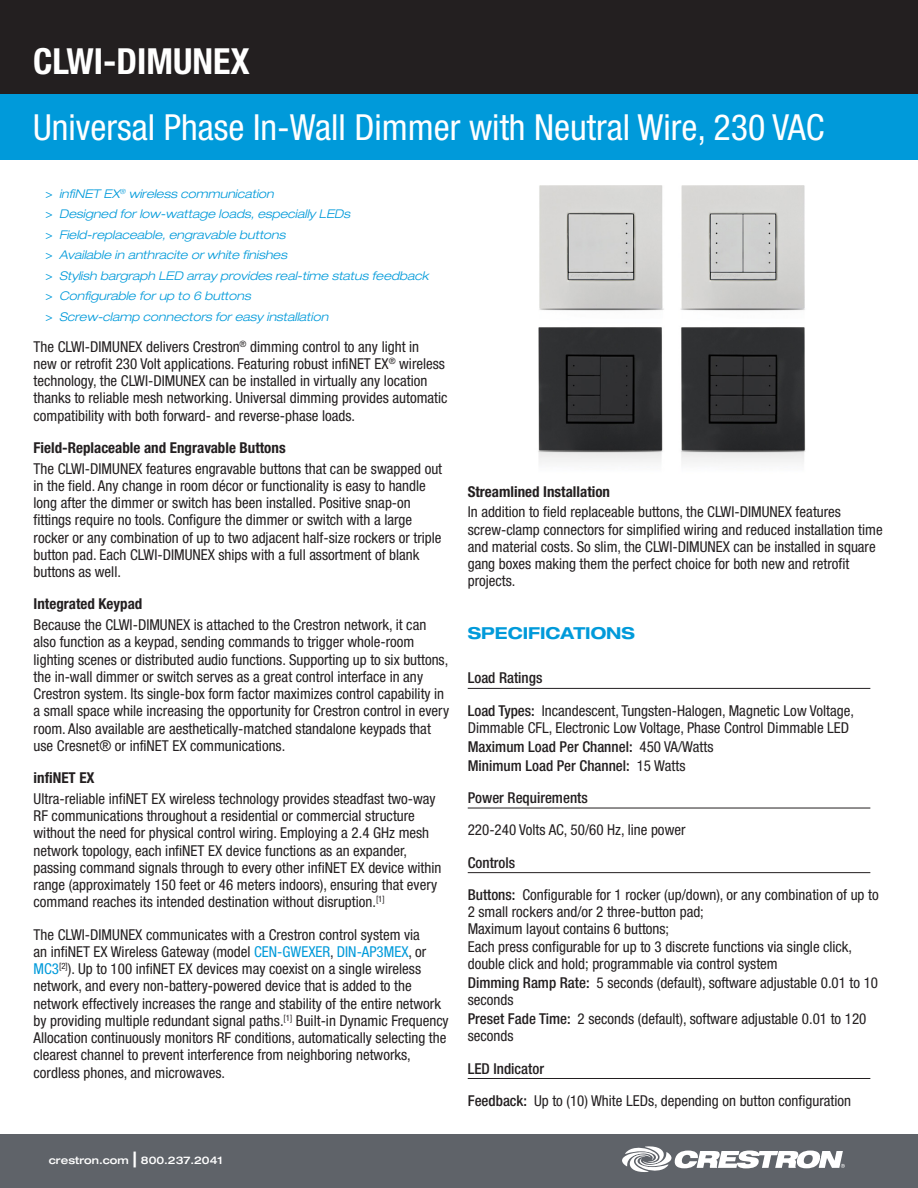
<style>
.page{position:relative;width:918px;height:1188px;background:#fff}
.page>*{position:absolute;margin:0;border:0;box-sizing:border-box;transform-origin:0 0}
.t1{font:condensed 36px "Helvetica Neue LT Std";color:#fff}
.t2{font:700 condensed 36px "Helvetica Neue LT Std";color:#fff}
.SPECIFICATIONS_title{font:700 expanded 16.5px "Helvetica Neue LT Std";color:#009ada}
.spec_description{font:condensed 15px/17.2px "Helvetica Neue LT Std";color:#231f20}
.bold_copy_headings{font:700 condensed 15px "Helvetica Neue LT Std";color:#231f20}
.spec_description-2{font:500 condensed 15px "Helvetica Neue LT Std";color:#231f20}
.spec_header{font:500 condensed 15px "Helvetica Neue LT Std";color:#231f20}
.t3{font:italic 300 expanded 12px "Helvetica Neue LT Std";color:#009ada}
.t4{font:500 expanded 10.5px "Helvetica Neue LT Std";color:#fff}
.s1{font-weight:400;font-style:normal;font-stretch:condensed}
.s2{color:#009ada}
.s3{font-size:21px}
.s4{font-weight:500}
.s5{font-weight:400}
</style>
<div class="page">
<div style="left:0;top:0;width:918px;height:94px;background:#231f20"></div>
<div style="left:0;top:94px;width:918px;height:66px;background:#009ada"></div>
<div style="left:0;top:1134px;width:918px;height:54px;background:#5f6369"></div>
<svg style="left:622px;top:1146px;width:223px;height:26px"></svg>
<hr style="left:468px;top:688px;width:402px;height:1px;background:#231f20">
<hr style="left:468px;top:808px;width:402px;height:1px;background:#231f20">
<hr style="left:468px;top:872px;width:402px;height:1px;background:#231f20">
<hr style="left:468px;top:1078px;width:402px;height:1px;background:#231f20">
<img style="left:538px;top:185px;width:268px;height:279px">
<h1 class="t2" style="left:33px;top:40px;width:218px">CLWI-DIMUNEX</h1>
<h1 class="t1" style="left:33px;top:106px;width:793px">Universal Phase In-Wall Dimmer with Neutral Wire, 230 VAC</h1>
<p class="t3" style="left:46px;top:186px;width:230px"><span class="s1">&gt;</span> infiNET EX<sup>®</sup> wireless communication</p>
<p class="t3" style="left:46px;top:207px;width:306px"><span class="s1">&gt;</span> Designed for low-wattage loads, especially LEDs</p>
<p class="t3" style="left:46px;top:227px;width:241px"><span class="s1">&gt;</span> Field-replaceable, engravable buttons</p>
<p class="t3" style="left:46px;top:248px;width:243px"><span class="s1">&gt;</span> Available in anthracite or white finishes</p>
<p class="t3" style="left:46px;top:268px;width:385px"><span class="s1">&gt;</span> Stylish bargraph LED array provides real-time status feedback</p>
<p class="t3" style="left:46px;top:289px;width:207px"><span class="s1">&gt;</span> Configurable for up to 6 buttons</p>
<p class="t3" style="left:46px;top:309px;width:284px"><span class="s1">&gt;</span> Screw-clamp connectors for easy installation</p>
<p class="spec_description" style="left:34px;top:338px;width:416px">The CLWI-DIMUNEX delivers Crestron<sup>®</sup> dimming control to any light in<br>new or retrofit 230 Volt applications. Featuring robust infiNET EX<sup>®</sup> wireless technology, the CLWI-DIMUNEX can be installed in virtually any location thanks to reliable mesh networking. Universal dimming provides automatic compatibility with both forward- and reverse-phase loads.</p>
<p class="bold_copy_headings" style="left:34px;top:438px;width:254px">Field-Replaceable and Engravable Buttons</p>
<p class="spec_description" style="left:34px;top:460px;width:410px">The CLWI-DIMUNEX features engravable buttons that can be swapped out in the field. Any change in room décor or functionality is easy to handle long after the dimmer or switch has been installed. Positive snap-on fittings require no tools. Configure the dimmer or switch with a large rocker or any combination of up to two adjacent half-size rockers or triple button pad. Each CLWI-DIMUNEX ships with a full assortment of blank buttons as well.</p>
<p class="bold_copy_headings" style="left:34px;top:595px;width:110px">Integrated Keypad</p>
<p class="spec_description" style="left:34px;top:616px;width:417px">Because the CLWI-DIMUNEX is attached to the Crestron network, it can also function as a keypad, sending commands to trigger whole-room lighting scenes or distributed audio functions. Supporting up to six buttons, the in-wall dimmer or switch serves as a great control interface in any Crestron system. Its single-box form factor maximizes control capability in a small space while increasing the opportunity for Crestron control in every room. Also available are aesthetically-matched standalone keypads that use Cresnet® or infiNET EX communications.</p>
<p class="bold_copy_headings" style="left:34px;top:769px;width:63px">infiNET EX</p>
<p class="spec_description" style="left:34px;top:790px;width:409px">Ultra-reliable infiNET EX wireless technology provides steadfast two-way RF communications throughout a residential or commercial structure without the need for physical control wiring. Employing a 2.4 GHz mesh network topology, each infiNET EX device functions as an expander, passing command signals through to every other infiNET EX device within range (approximately 150 feet or 46 meters indoors), ensuring that every command reaches its intended destination without disruption.<sup>[1]</sup></p>
<p class="spec_description" style="left:34px;top:926px;width:416px">The CLWI-DIMUNEX communicates with a Crestron control system via<br>an infiNET EX Wireless Gateway (model <span class="s2">CEN-GWEXER</span>, <span class="s2">DIN-AP3MEX</span>, or <span class="s2">MC3</span><sup>[2]</sup>). Up to 100 infiNET EX devices may coexist on a single wireless network, and every non-battery-powered device that is added to the network effectively increases the range and stability of the entire network by providing multiple redundant signal paths.<sup>[1]</sup> Built-in Dynamic Frequency Allocation continuously monitors RF conditions, automatically selecting the clearest channel to prevent interference from neighboring networks, cordless phones, and microwaves.</p>
<p class="t4" style="left:49px;top:1153px;width:175px">crestron.com <span class="s3">|</span> 800.237.2041</p>
<p class="bold_copy_headings" style="left:468px;top:482px;width:144px">Streamlined Installation</p>
<p class="spec_description" style="left:468px;top:503px;width:416px">In addition to field replaceable buttons, the CLWI-DIMUNEX features screw-clamp connectors for simplified wiring and reduced installation time and material costs. So slim, the CLWI-DIMUNEX can be installed in square gang boxes making them the perfect choice for both new and retrofit projects.</p>
<p class="SPECIFICATIONS_title" style="left:468px;top:623px;width:169px">SPECIFICATIONS</p>
<p class="spec_header" style="left:468px;top:669px;width:76px">Load Ratings</p>
<p class="spec_description" style="left:468px;top:702px;width:388px"><span class="s4">Load Types:</span> Incandescent, Tungsten-Halogen, Magnetic Low Voltage,<br>Dimmable CFL, Electronic Low Voltage, Phase Control Dimmable LED</p>
<p class="spec_description-2" style="left:468px;top:738px;width:247px">Maximum Load Per Channel: <span class="s5">450 VA/Watts</span></p>
<p class="spec_description-2" style="left:468px;top:756px;width:219px">Minimum Load Per Channel: <span class="s5">15 Watts</span></p>
<p class="spec_header" style="left:468px;top:789px;width:122px">Power Requirements</p>
<p class="spec_description" style="left:468px;top:821px;width:219px">220-240 Volts AC, 50/60 Hz, line power</p>
<p class="spec_header" style="left:468px;top:853px;width:49px">Controls</p>
<p class="spec_description" style="left:468px;top:886px;width:412px"><span class="s4">Buttons:</span> Configurable for 1 rocker (up/down), or any combination of up to 2 small rockers and/or 2 three-button pad;<br>Maximum layout contains 6 buttons;<br>Each press configurable for up to 3 discrete functions via single click, double click and hold; programmable via control system</p>
<p class="spec_description" style="left:468px;top:974px;width:412px"><span class="s4">Dimming Ramp Rate:</span> 5 seconds (default), software adjustable 0.01 to 10 seconds</p>
<p class="spec_description" style="left:468px;top:1010px;width:400px"><span class="s4">Preset Fade Time:</span> 2 seconds (default), software adjustable 0.01 to 120 seconds</p>
<p class="spec_header" style="left:468px;top:1059px;width:78px">LED Indicator</p>
<p class="spec_description" style="left:468px;top:1092px;width:385px"><span class="s4">Feedback:</span> Up to (10) White LEDs, depending on button configuration</p>
</div>
